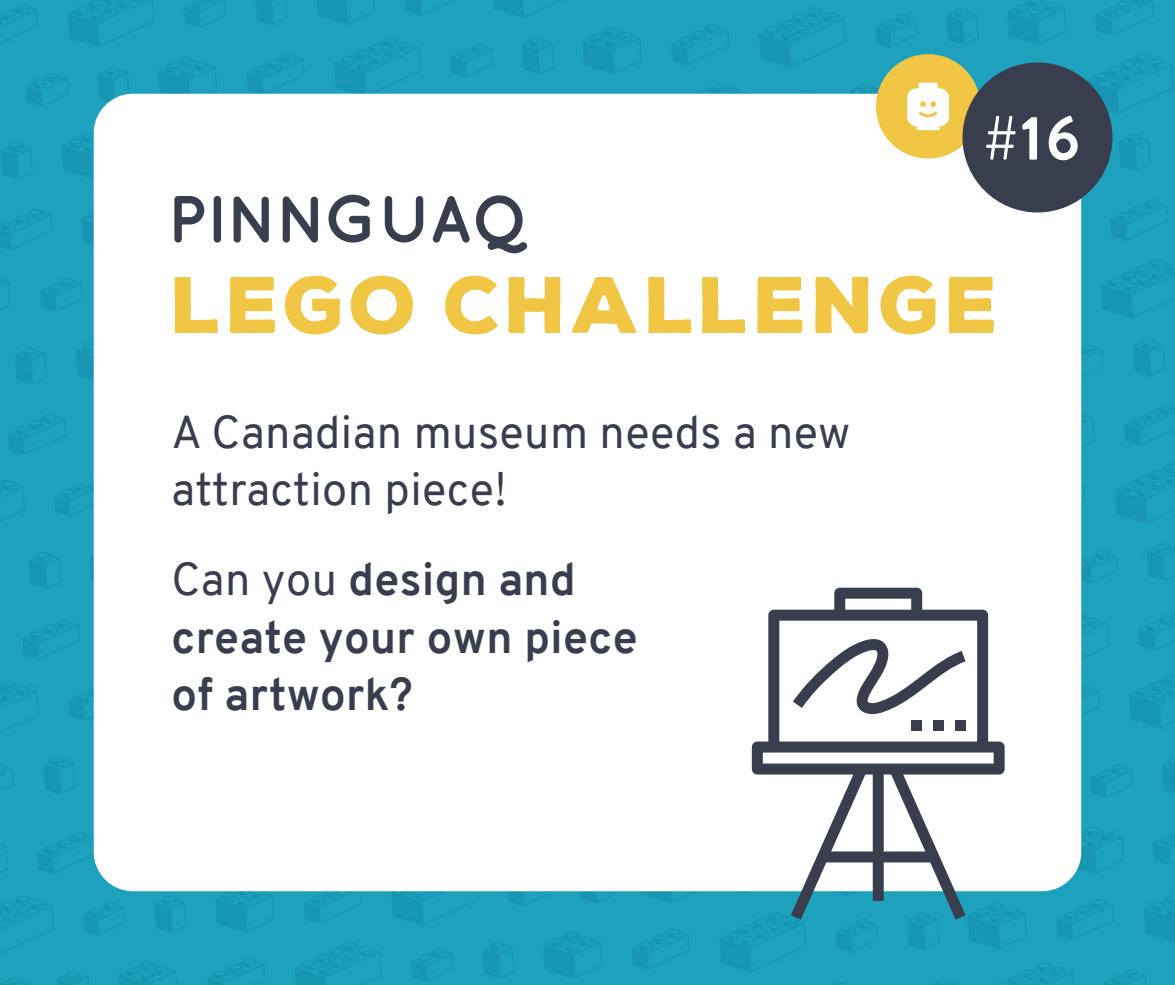
<style>
.page{position:relative;width:1175px;height:985px;background:#fff}
.page>*{position:absolute;margin:0;border:0;box-sizing:border-box;transform-origin:0 0}
.t1{font:900 77.5px "Nexa Rust Sans";letter-spacing:.05em;color:#f1c644}
.t2{font:700 62.5px "Brandon Grotesque";color:#fff}
.t3{font:700 45px/57.5px "Overpass";letter-spacing:.01em;color:#393e4f}
.t4{font:45px/57.5px "Overpass";letter-spacing:.01em;color:#393e4f}
.s1{font-weight:400}
</style>
<div class="page">
<img style="left:0;top:0;width:1175px;height:985px">
<div style="left:94px;top:94px;width:987px;height:797px;background:#fff;border-radius:39px"></div>
<svg style="left:752px;top:588px;width:253px;height:332px"></svg>
<div style="left:911px;top:720px;width:11px;height:11px;background:#393e4f"></div>
<div style="left:933px;top:720px;width:11px;height:11px;background:#393e4f"></div>
<div style="left:955px;top:720px;width:11px;height:11px;background:#393e4f"></div>
<svg style="left:793px;top:637px;width:173px;height:77px"></svg>
<svg style="left:174px;top:196px;width:30px;height:47px"></svg>
<div style="left:214px;top:196px;width:7px;height:47px;background:#393e4f;border-radius:4px"></div>
<svg style="left:234px;top:196px;width:35px;height:47px"></svg>
<svg style="left:283px;top:196px;width:35px;height:47px"></svg>
<svg style="left:329px;top:195px;width:41px;height:48px"></svg>
<svg style="left:385px;top:196px;width:38px;height:47px"></svg>
<svg style="left:432px;top:196px;width:38px;height:47px"></svg>
<svg style="left:476px;top:195px;width:51px;height:58px"></svg>
<div style="left:876px;top:54px;width:104px;height:105px;background:#f1c644;border-radius:50%"></div>
<svg style="left:907px;top:83px;width:42px;height:47px"></svg>
<div style="left:963px;top:62px;width:150px;height:150px;background:#393e4f;border-radius:50%"></div>
<h2 class="t2" style="left:984px;top:102px;width:97px">#16</h2>
<h1 class="t1" style="left:171px;top:261px;width:830px">LEGO CHALLENGE</h1>
<p class="t4" style="left:171px;top:407px;width:680px">A Canadian museum needs a new attraction piece!</p>
<p class="t3" style="left:171px;top:555px;width:468px"><span class="s1">Can you</span> design and create your own piece of artwork?</p>
</div>
